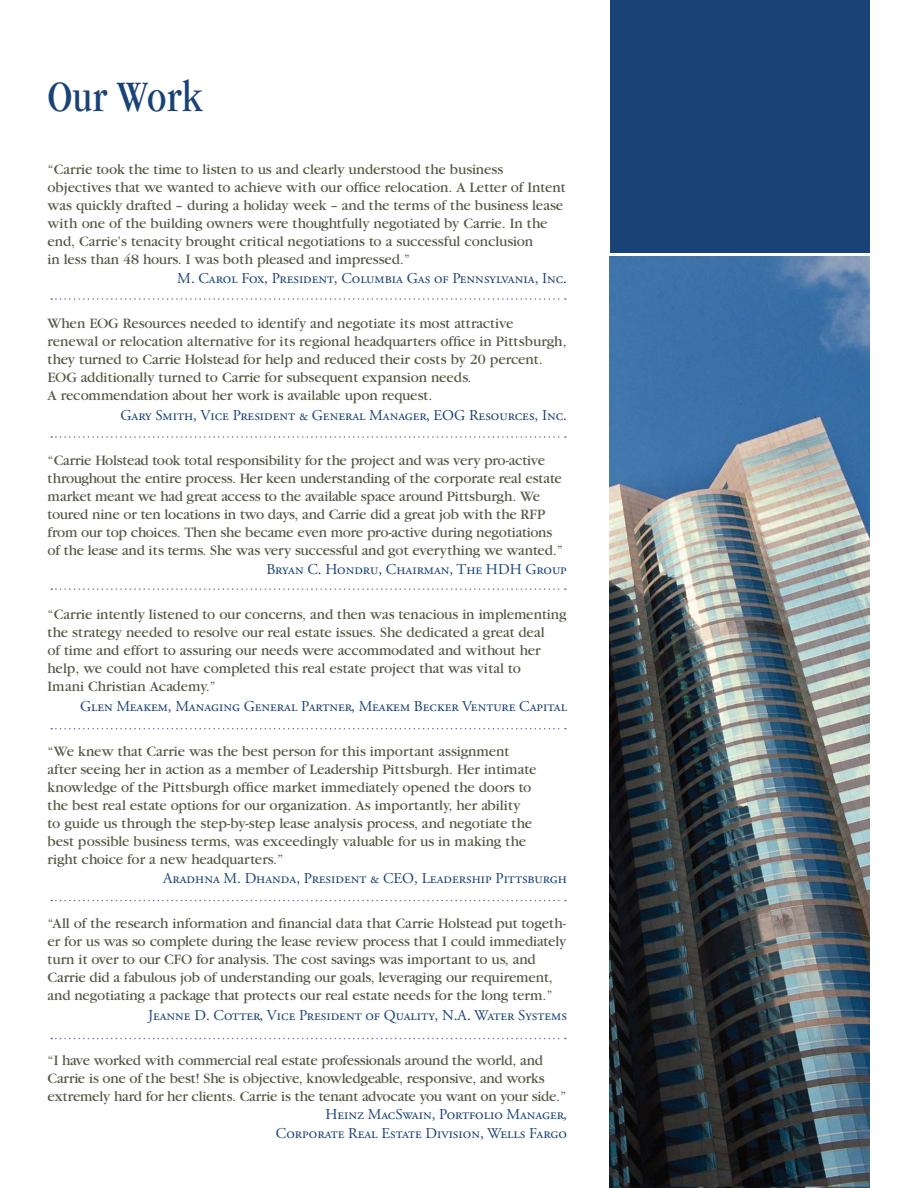
<style>
.page{position:relative;width:918px;height:1188px;background:#fff}
.page>*{position:absolute;margin:0;border:0;box-sizing:border-box;transform-origin:0 0}
.t1{font:condensed 45px "Garamond";color:#194276}
.t2{font:15px/18px "Garamond";letter-spacing:-.01em;color:#565747}
.t3{font:15px/19.5px "Adobe Garamond Regular SC";color:#194276;text-align:right}
</style>
<div class="page">
<div style="left:610px;top:0;width:260px;height:252px;background:#194276"></div>
<svg style="left:51px;top:728px;width:515px;height:1px"></svg>
<svg style="left:51px;top:900px;width:515px;height:1px"></svg>
<svg style="left:51px;top:298px;width:515px;height:2px"></svg>
<svg style="left:51px;top:436px;width:515px;height:2px"></svg>
<svg style="left:51px;top:588px;width:515px;height:2px"></svg>
<svg style="left:51px;top:1038px;width:515px;height:1px"></svg>
<img style="left:610px;top:256px;width:260px;height:932px">
<h1 class="t1" style="left:48px;top:79px;width:156px">Our Work</h1>
<p class="t2" style="left:48px;top:161px;width:520px">“Carrie took the time to listen to us and clearly understood the business objectives that we wanted to achieve with our office relocation. A Letter of Intent was quickly drafted – during a holiday week – and the terms of the business lease with one of the building owners were thoughtfully negotiated by Carrie. In the end, Carrie’s tenacity brought critical negotiations to a successful conclusion<br>in less than 48 hours. I was both pleased and impressed.”</p>
<p class="t3" style="left:177px;top:270px;width:391px">M. Carol Fox, President, Columbia Gas of Pennsylvania, Inc.</p>
<p class="t2" style="left:48px;top:316px;width:521px">When EOG Resources needed to identify and negotiate its most attractive renewal or relocation alternative for its regional headquarters office in Pittsburgh, they turned to Carrie Holstead for help and reduced their costs by 20 percent.<br>EOG additionally turned to Carrie for subsequent expansion needs.<br>A recommendation about her work is available upon request.</p>
<p class="t3" style="left:120px;top:407px;width:448px">Gary Smith, Vice President &amp; General Manager, EOG Resources, Inc.</p>
<p class="t2" style="left:48px;top:452px;width:517px">“Carrie Holstead took total responsibility for the project and was very pro-active throughout the entire process. Her keen understanding of the corporate real estate market meant we had great access to the available space around Pittsburgh. We toured nine or ten locations in two days, and Carrie did a great job with the RFP from our top choices. Then she became even more pro-active during negotiations of the lease and its terms. She was very successful and got everything we wanted.”</p>
<p class="t3" style="left:266px;top:561px;width:302px">Bryan C. Hondru, Chairman, The HDH Group</p>
<p class="t2" style="left:48px;top:607px;width:521px">“Carrie intently listened to our concerns, and then was tenacious in implementing the strategy needed to resolve our real estate issues. She dedicated a great deal<br>of time and effort to assuring our needs were accommodated and without her help, we could not have completed this real estate project that was vital to<br>Imani Christian Academy.”</p>
<p class="t3" style="left:80px;top:698px;width:488px">Glen Meakem, Managing General Partner, Meakem Becker Venture Capital</p>
<p class="t2" style="left:48px;top:743px;width:490px">“We knew that Carrie was the best person for this important assignment after seeing her in action as a member of Leadership Pittsburgh. Her intimate knowledge of the Pittsburgh office market immediately opened the doors to the best real estate options for our organization. As importantly, her ability to guide us through the step-by-step lease analysis process, and negotiate the best possible business terms, was exceedingly valuable for us in making the right choice for a new headquarters.”</p>
<p class="t3" style="left:163px;top:870px;width:405px">Aradhna M. Dhanda, President &amp; CEO, Leadership Pittsburgh</p>
<p class="t2" style="left:48px;top:916px;width:520px">“All of the research information and financial data that Carrie Holstead put togeth&shy;er for us was so complete during the lease review process that I could immediately turn it over to our CFO for analysis. The cost savings was important to us, and Carrie did a fabulous job of understanding our goals, leveraging our requirement, and negotiating a package that protects our real estate needs for the long term.”</p>
<p class="t3" style="left:148px;top:1007px;width:420px">Jeanne D. Cotter, Vice President of Quality, N.A. Water Systems</p>
<p class="t2" style="left:48px;top:1052px;width:520px">“I have worked with commercial real estate professionals around the world, and<br>Carrie is one of the best! She is objective, knowledgeable, responsive, and works extremely hard for her clients. Carrie is the tenant advocate you want on your side.”</p>
<p class="t3" style="left:276px;top:1106px;width:293px">Heinz MacSwain, Portfolio Manager,<br>Corporate Real Estate Division, Wells Fargo</p>
</div>
